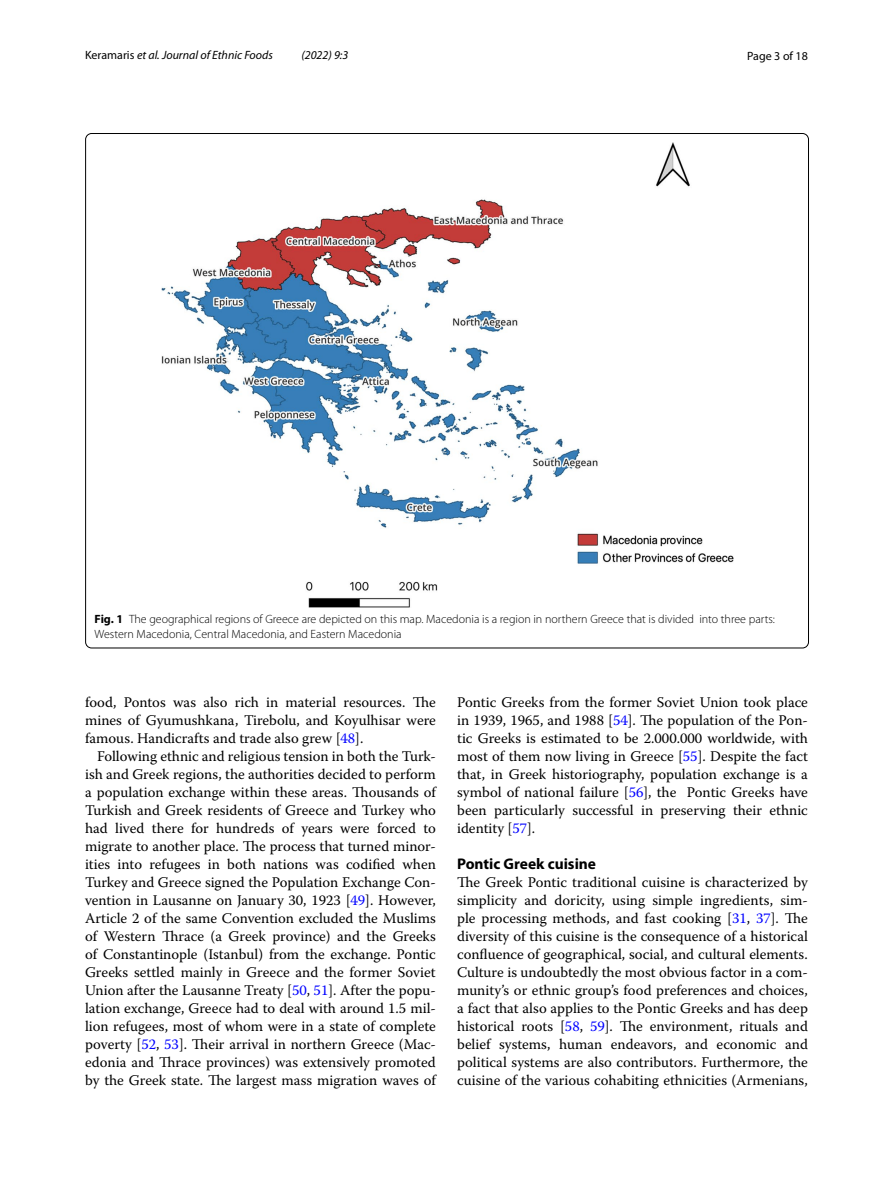
<style>
.page{position:relative;width:893px;height:1187px;background:#fff}
.page>*{position:absolute;margin:0;border:0;box-sizing:border-box;transform-origin:0 0}
.t1{font:700 15.45px "Myriad Pro";color:#000}
.t2{font:14.7px/18px "Warnock Pro";color:#000;text-align:justify}
.t3{font:300 12px/15px "Myriad Pro";color:#000}
.t4{font:italic 12px "Myriad Pro";color:#000}
.t5{font:12px "Myriad Pro";color:#000}
.s1{font-style:normal}
.s2{font-weight:700}
.s3{color:#00f}
</style>
<div class="page">
<img style="left:161px;top:142px;width:572px;height:465px">
<p class="t4" style="left:85px;top:48px;width:189px"><span class="s1">Keramaris</span> et al. Journal of Ethnic Foods</p>
<p class="t4" style="left:301px;top:48px;width:48px">(2022) 9:3</p>
<p class="t5" style="left:747px;top:48px;width:62px">Page 3 of 18</p>
<p class="t3" style="left:95px;top:611px;width:682px"><span class="s2">Fig. 1</span> The geographical regions of Greece are depicted on this map. Macedonia is a region in northern Greece that is divided into three parts:<br>Western Macedonia, Central Macedonia, and Eastern Macedonia</p>
<p class="t2" style="left:85px;top:693px;width:352px">food, Pontos was also rich in material resources. The mines of Gyumushkana, Tirebolu, and Koyulhisar were famous. Handicrafts and trade also grew [<span class="s3">48</span>].</p>
<p class="t2" style="left:85px;top:747px;width:352px;text-indent:12px">Following ethnic and religious tension in both the Turk&shy;ish and Greek regions, the authorities decided to perform a population exchange within these areas. Thousands of Turkish and Greek residents of Greece and Turkey who had lived there for hundreds of years were forced to migrate to another place. The process that turned minor&shy;ities into refugees in both nations was codified when Turkey and Greece signed the Population Exchange Con&shy;vention in Lausanne on January 30, 1923 [<span class="s3">49</span>]. However, Article 2 of the same Convention excluded the Muslims of Western Thrace (a Greek province) and the Greeks of Constantinople (Istanbul) from the exchange. Pontic Greeks settled mainly in Greece and the former Soviet Union after the Lausanne Treaty [<span class="s3">50</span>, <span class="s3">51</span>]. After the popu&shy;lation exchange, Greece had to deal with around 1.5 mil&shy;lion refugees, most of whom were in a state of complete poverty [<span class="s3">52</span>, <span class="s3">53</span>]. Their arrival in northern Greece (Mac&shy;edonia and Thrace provinces) was extensively promoted by the Greek state. The largest mass migration waves of</p>
<p class="t2" style="left:457px;top:693px;width:352px">Pontic Greeks from the former Soviet Union took place in 1939, 1965, and 1988 [<span class="s3">54</span>]. The population of the Pon&shy;tic Greeks is estimated to be 2.000.000 worldwide, with most of them now living in Greece [<span class="s3">55</span>]. Despite the fact that, in Greek historiography, population exchange is a symbol of national failure [<span class="s3">56</span>], the Pontic Greeks have been particularly successful in preserving their ethnic identity [<span class="s3">57</span>].</p>
<p class="t1" style="left:457px;top:853px;width:140px">Pontic Greek cuisine</p>
<p class="t2" style="left:457px;top:873px;width:352px">The Greek Pontic traditional cuisine is characterized by simplicity and doricity, using simple ingredients, sim&shy;ple processing methods, and fast cooking [<span class="s3">31</span>, <span class="s3">37</span>]. The diversity of this cuisine is the consequence of a historical confluence of geographical, social, and cultural elements.<br>Culture is undoubtedly the most obvious factor in a com&shy;munity’s or ethnic group’s food preferences and choices, a fact that also applies to the Pontic Greeks and has deep historical roots [<span class="s3">58</span>, <span class="s3">59</span>]. The environment, rituals and belief systems, human endeavors, and economic and political systems are also contributors. Furthermore, the cuisine of the various cohabiting ethnicities (Armenians,</p>
</div>
